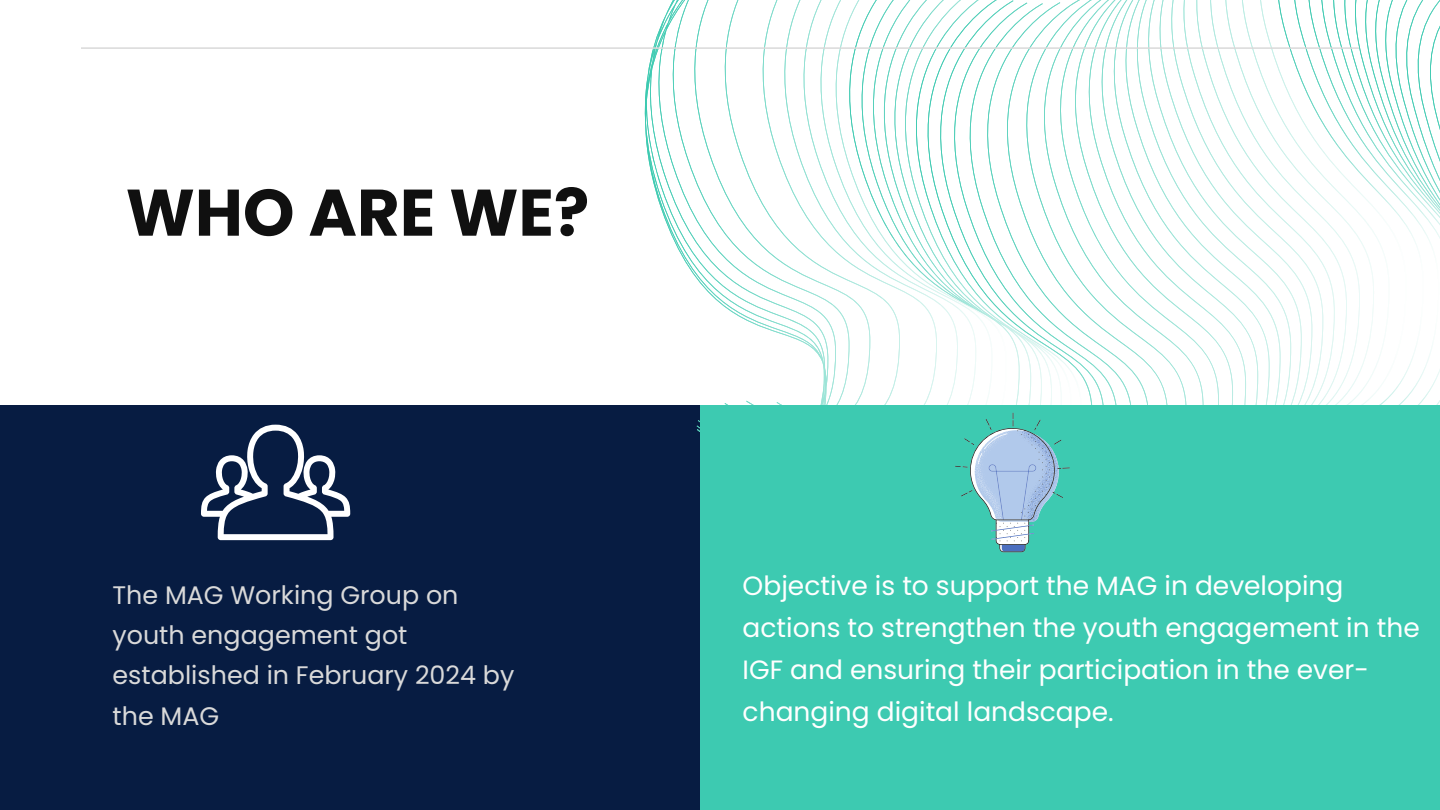
<style>
.page{position:relative;width:1440px;height:810px;background:#fff}
.page>*{position:absolute;margin:0;border:0;box-sizing:border-box;transform-origin:0 0}
.t1{font:700 65.7px "Poppins";color:#101010}
.t2{font:26.5px/41.9px "Poppins";color:#fff}
.t3{font:25.4px/40.2px "Poppins";color:#d9d9d9}
</style>
<div class="page">
<div style="left:0;top:405px;width:700px;height:405px;background:#071c42"></div>
<svg style="left:645px;top:0;width:202px;height:432px"></svg>
<svg style="left:847px;top:0;width:67px;height:405px"></svg>
<svg style="left:914px;top:1px;width:11px;height:404px"></svg>
<svg style="left:925px;top:0;width:350px;height:405px"></svg>
<svg style="left:1275px;top:0;width:16px;height:405px"></svg>
<svg style="left:1291px;top:0;width:15px;height:405px"></svg>
<svg style="left:1306px;top:0;width:13px;height:405px"></svg>
<svg style="left:1319px;top:0;width:12px;height:405px"></svg>
<svg style="left:1331px;top:0;width:11px;height:405px"></svg>
<svg style="left:1342px;top:0;width:98px;height:405px"></svg>
<div style="left:700px;top:405px;width:740px;height:405px;background:#3dcab1"></div>
<hr style="left:81px;top:47px;width:1278px;height:2px;background:#d9d9d9">
<svg style="left:201px;top:425px;width:149px;height:115px"></svg>
<svg style="left:955px;top:413px;width:115px;height:139px"></svg>
<p class="t1" style="left:126px;top:167px;width:465px">WHO ARE WE?</p>
<h1 class="t3" style="left:113px;top:575px;width:403px">The MAG Working Group on youth engagement got established in February 2024 by the MAG</h1>
<p class="t2" style="left:743px;top:565px;width:679px">Objective is to support the MAG in developing actions to strengthen the youth engagement in the IGF and ensuring their participation in the ever&shy;changing digital landscape.</p>
</div>
